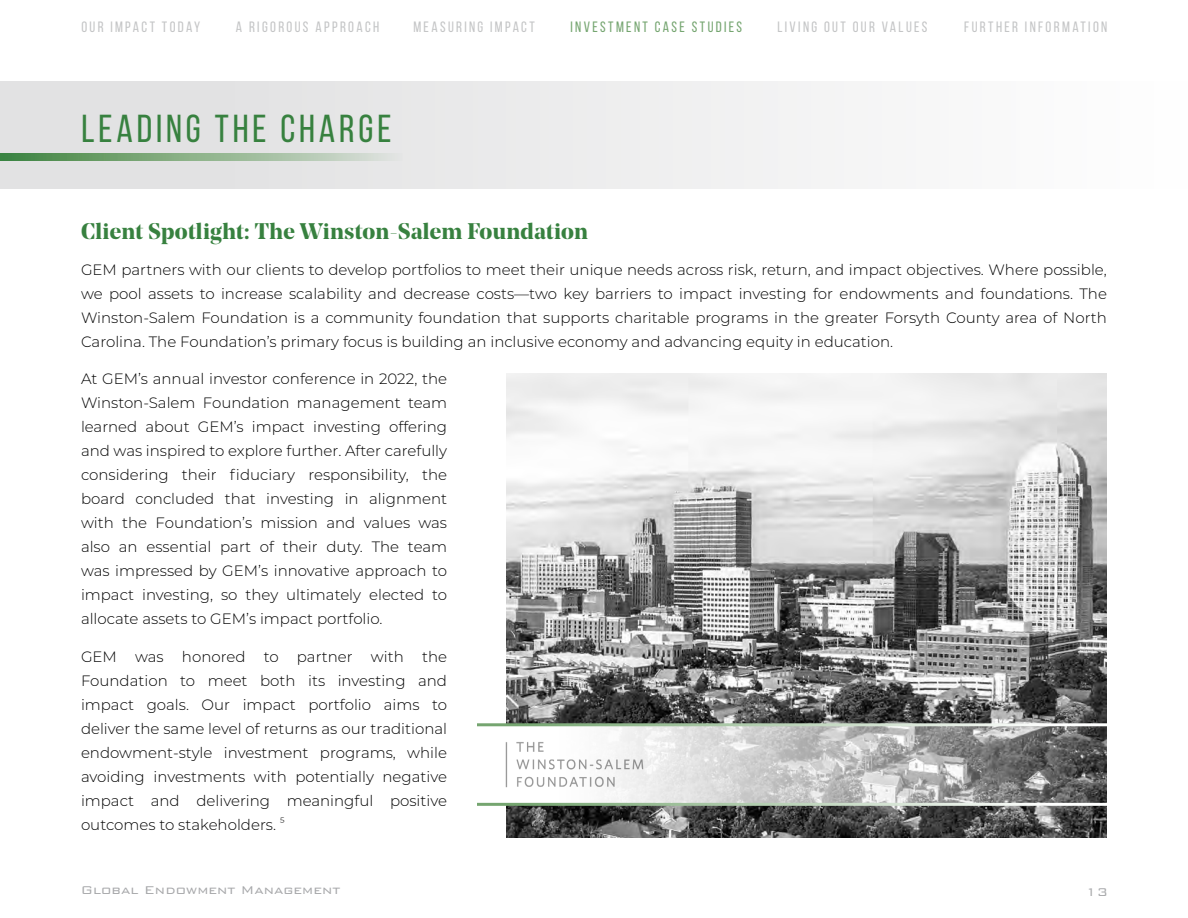
<style>
.page{position:relative;width:1188px;height:918px;background:#fff}
.page>*{position:absolute;margin:0;border:0;box-sizing:border-box;transform-origin:0 0}
.t1{font:39px "Bebas Neue";letter-spacing:.1em;color:#37813f}
.t2{font:700 22.5px "Noe Display";letter-spacing:.015em;color:#37813f}
.t3{font:300 15px/24px "Montserrat";color:#000;text-align:justify}
.t4{font:15px "Bebas Neue";letter-spacing:.155em;color:#c4c5c6}
.t5{font:300 15px "Bank Gothic BT";color:#a7a8aa}
.t6{font:15px "Bebas Neue";letter-spacing:.155em;color:#75a570}
</style>
<div class="page">
<img style="left:506px;top:374px;width:601px;height:463px">
<div style="left:0;top:81px;width:1188px;height:108px;background:linear-gradient(to right,#dcdddd,#fefefe)"></div>
<img style="left:0;top:154px;width:402px;height:6px">
<svg style="left:477px;top:726px;width:630px;height:77px;background:#b0b1b0"></svg>
<hr style="left:477px;top:723px;width:631px;height:3px;background:#fff">
<hr style="left:477px;top:803px;width:631px;height:3px;background:#fff">
<img style="left:492px;top:730px;width:169px;height:70px">
<p class="t4" style="left:81px;top:18px;width:120px">OUR IMPACT TODAY</p>
<p class="t4" style="left:236px;top:18px;width:145px">A RIGOROUS APPROACH</p>
<p class="t4" style="left:413px;top:18px;width:123px">MEASURING IMPACT</p>
<p class="t6" style="left:570px;top:18px;width:173px">INVESTMENT CASE STUDIES</p>
<p class="t4" style="left:777px;top:18px;width:152px">LIVING OUT OUR VALUES</p>
<p class="t4" style="left:964px;top:18px;width:145px">FURTHER INFORMATION</p>
<h1 class="t1" style="left:81px;top:107px;width:312px">LEADING THE CHARGE</h1>
<h2 class="t2" style="left:81px;top:217px;width:508px">Client Spotlight: The Winston-Salem Foundation</h2>
<p class="t3" style="left:81px;top:257px;width:1028px">GEM partners with our clients to develop portfolios to meet their unique needs across risk, return, and impact objectives. Where possible, we pool assets to increase scalability and decrease costs—two key barriers to impact investing for endowments and foundations. The Winston-Salem Foundation is a community foundation that supports charitable programs in the greater Forsyth County area of North Carolina. The Foundation’s primary focus is building an inclusive economy and advancing equity in education.</p>
<p class="t3" style="left:81px;top:366px;width:368px">At GEM’s annual investor conference in 2022, the Winston-Salem Foundation management team learned about GEM’s impact investing offering and was inspired to explore further. After carefully considering their fiduciary responsibility, the board concluded that investing in alignment with the Foundation’s mission and values was also an essential part of their duty. The team was impressed by GEM’s innovative approach to impact investing, so they ultimately elected to allocate assets to GEM’s impact portfolio.</p>
<p class="t3" style="left:81px;top:645px;width:368px">GEM was honored to partner with the Foundation to meet both its investing and impact goals. Our impact portfolio aims to deliver the same level of returns as our traditional endowment-style investment programs, while avoiding investments with potentially negative impact and delivering meaningful positive outcomes to stakeholders. <sup>5</sup></p>
<p class="t5" style="left:81px;top:881px;width:261px">Global Endowment Management</p>
<p class="t5" style="left:1086px;top:884px;width:24px">13</p>
</div>
